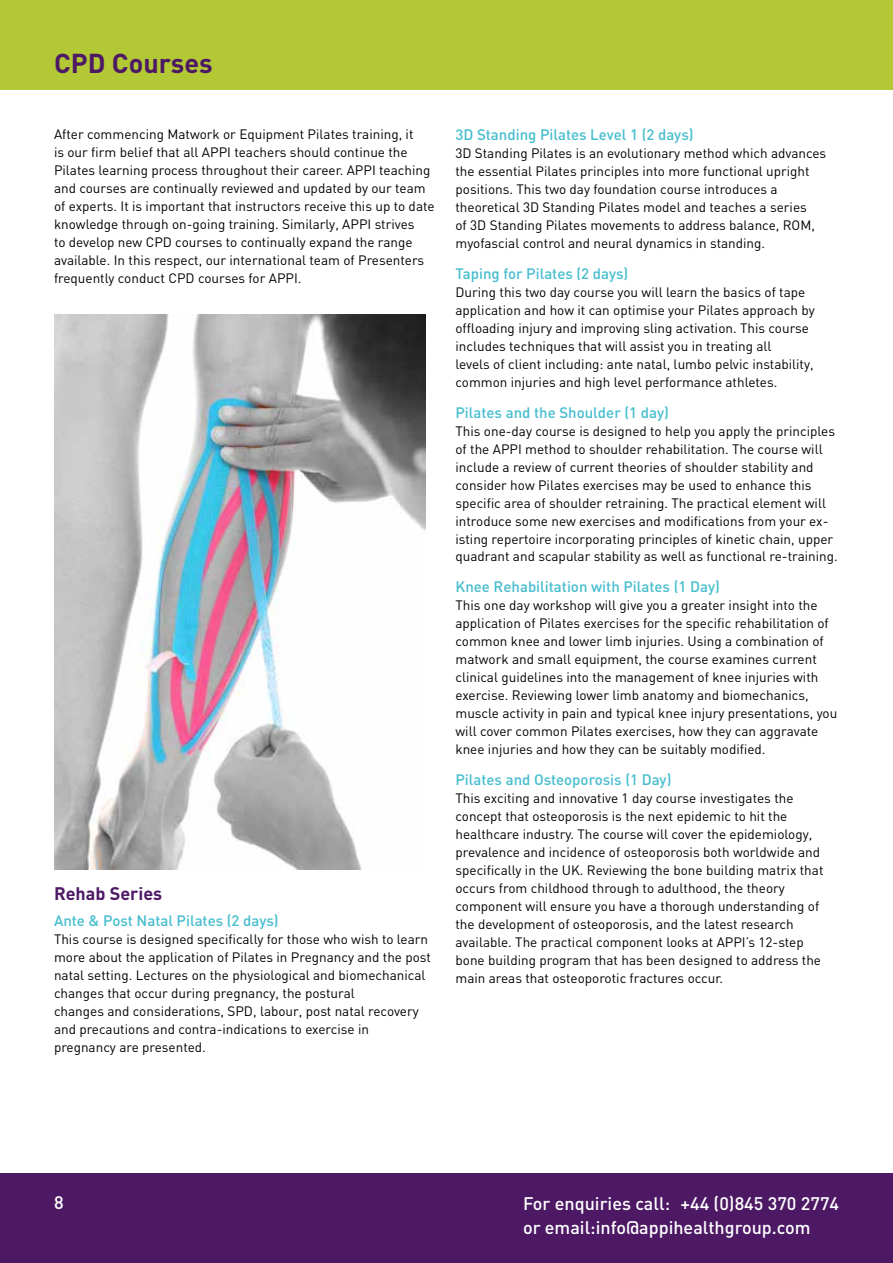
<style>
.page{position:relative;width:893px;height:1263px;background:#fff}
.page>*{position:absolute;margin:0;border:0;box-sizing:border-box;transform-origin:0 0}
.t1{font:700 27px "DIN";color:#4d1965}
.t2{font:500 18px/24px "DIN";color:#fff}
.t3{font:700 18px "DIN";color:#4d1965}
.t4{font:500 15px "DIN";color:#46bdce}
.t5{font:13.5px/18px "DIN";color:#000}
</style>
<div class="page">
<div style="left:0;top:0;width:893px;height:89px;background:#b2c835"></div>
<div style="left:0;top:1174px;width:893px;height:89px;background:#4d1965"></div>
<img style="left:54px;top:315px;width:371px;height:555px">
<h1 class="t1" style="left:54px;top:46px;width:160px">CPD Courses</h1>
<p class="t5" style="left:54px;top:124px;width:382px">After commencing Matwork or Equipment Pilates training, it<br>is our firm belief that all APPI teachers should continue the Pilates learning process throughout their career. APPI teaching and courses are continually reviewed and updated by our team of experts. It is important that instructors receive this up to date knowledge through on-going training. Similarly, APPI strives<br>to develop new CPD courses to continually expand the range available. In this respect, our international team of Presenters frequently conduct CPD courses for APPI.</p>
<h2 class="t3" style="left:54px;top:882px;width:110px">Rehab Series</h2>
<p class="t4" style="left:54px;top:911px;width:226px">Ante &amp; Post Natal Pilates (2 days)</p>
<p class="t5" style="left:54px;top:930px;width:378px">This course is designed specifically for those who wish to learn more about the application of Pilates in Pregnancy and the post natal setting. Lectures on the physiological and biomechanical changes that occur during pregnancy, the postural<br>changes and considerations, SPD, labour, post natal recovery and precautions and contra-indications to exercise in pregnancy are presented.</p>
<p class="t4" style="left:455px;top:125px;width:240px">3D Standing Pilates Level 1 (2 days)</p>
<p class="t5" style="left:455px;top:144px;width:372px">3D Standing Pilates is an evolutionary method which advances the essential Pilates principles into more functional upright positions. This two day foundation course introduces a theoretical 3D Standing Pilates model and teaches a series<br>of 3D Standing Pilates movements to address balance, ROM, myofascial control and neural dynamics in standing.</p>
<p class="t4" style="left:455px;top:264px;width:174px">Taping for Pilates (2 days)</p>
<p class="t5" style="left:455px;top:283px;width:361px">During this two day course you will learn the basics of tape application and how it can optimise your Pilates approach by offloading injury and improving sling activation. This course includes techniques that will assist you in treating all<br>levels of client including: ante natal, lumbo pelvic instability, common injuries and high level performance athletes.</p>
<p class="t4" style="left:455px;top:402px;width:215px">Pilates and the Shoulder (1 day)</p>
<p class="t5" style="left:455px;top:421px;width:384px">This one-day course is designed to help you apply the principles of the APPI method to shoulder rehabilitation. The course will include a review of current theories of shoulder stability and consider how Pilates exercises may be used to enhance this specific area of shoulder retraining. The practical element will introduce some new exercises and modifications from your ex&shy;isting repertoire incorporating principles of kinetic chain, upper quadrant and scapular stability as well as functional re-training.</p>
<p class="t4" style="left:455px;top:577px;width:266px">Knee Rehabilitation with Pilates (1 Day)</p>
<p class="t5" style="left:455px;top:596px;width:383px">This one day workshop will give you a greater insight into the application of Pilates exercises for the specific rehabilitation of common knee and lower limb injuries. Using a combination of matwork and small equipment, the course examines current clinical guidelines into the management of knee injuries with exercise. Reviewing lower limb anatomy and biomechanics, muscle activity in pain and typical knee injury presentations, you will cover common Pilates exercises, how they can aggravate knee injuries and how they can be suitably modified.</p>
<p class="t4" style="left:455px;top:770px;width:217px">Pilates and Osteoporosis (1 Day)</p>
<p class="t5" style="left:455px;top:789px;width:369px">This exciting and innovative 1 day course investigates the concept that osteoporosis is the next epidemic to hit the healthcare industry. The course will cover the epidemiology, prevalence and incidence of osteoporosis both worldwide and specifically in the UK. Reviewing the bone building matrix that occurs from childhood through to adulthood, the theory component will ensure you have a thorough understanding of the development of osteoporosis, and the latest research available. The practical component looks at APPI’s 12-step bone building program that has been designed to address the main areas that osteoporotic fractures occur.</p>
<h2 class="t2" style="left:54px;top:1190px;width:11px">8</h2>
<h2 class="t2" style="left:523px;top:1190px;width:318px">For enquiries call: +44 (0)845 370 2774 or email:info@appihealthgroup.com</h2>
</div>
